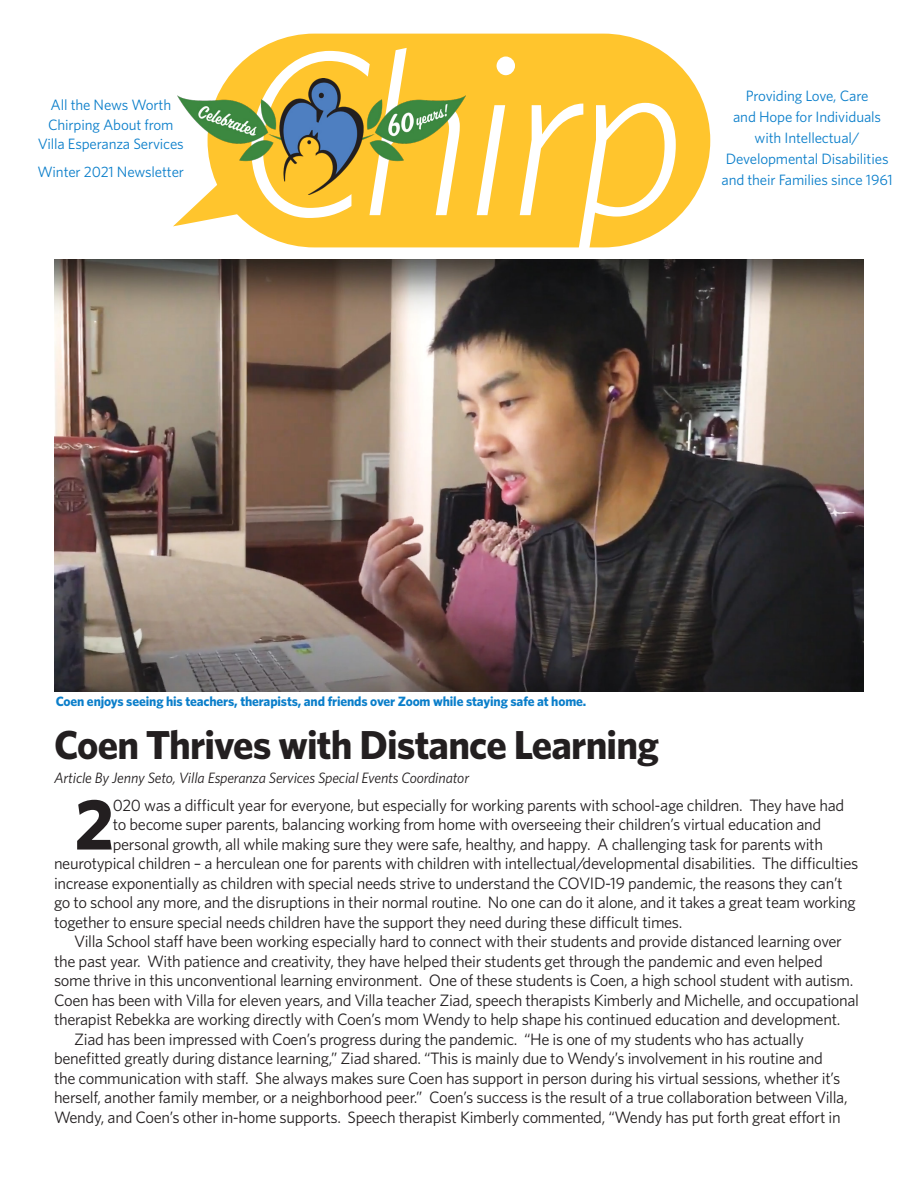
<style>
.page{position:relative;width:918px;height:1188px;background:#fff}
.page>*{position:absolute;margin:0;border:0;box-sizing:border-box;transform-origin:0 0}
.t1{font:700 72.45px "Whitney";color:#231f20}
.t2{font:700 40.5px "Whitney";letter-spacing:-.02em;color:#231f20}
.t3{font:16.5px/19.5px "Whitney";letter-spacing:-.02em;color:#231f20}
.t4{font:15px/21px "Whitney";letter-spacing:-.01em;color:#0a7eca;text-align:center}
.t5{font:italic 15px "Whitney";letter-spacing:-.01em;color:#231f20}
.t6{font:700 13.5px "Whitney";letter-spacing:-.01em;color:#0a7eca}
</style>
<div class="page">
<div style="left:208px;top:34px;width:502px;height:213px;background:#ffc52d;border-radius:107px"></div>
<svg style="left:173px;top:194px;width:71px;height:32px"></svg>
<svg style="left:251px;top:48px;width:425px;height:200px"></svg>
<img style="left:177px;top:79px;width:289px;height:115px">
<img style="left:54px;top:259px;width:810px;height:432px">
<p class="t4" style="left:51px;top:94px;width:122px">All the News Worth</p>
<p class="t4" style="left:48px;top:113px;width:127px">Chirping About from</p>
<p class="t4" style="left:38px;top:133px;width:147px">Villa Esperanza Services</p>
<p class="t4" style="left:38px;top:161px;width:148px">Winter 2021 Newsletter</p>
<p class="t4" style="left:746px;top:85px;width:124px">Providing Love, Care</p>
<p class="t4" style="left:733px;top:106px;width:150px">and Hope for Individuals</p>
<p class="t4" style="left:726px;top:127px;width:164px">with Intellectual/<br>Developmental Disabilities</p>
<p class="t4" style="left:722px;top:169px;width:173px">and their Families since 1961</p>
<p class="t6" style="left:56px;top:693px;width:532px">Coen enjoys seeing his teachers, therapists, and friends over Zoom while staying safe at home.</p>
<p class="t2" style="left:54px;top:718px;width:606px">Coen Thrives with Distance Learning</p>
<p class="t1" style="left:74px;top:776px;width:41px">2</p>
<p class="t3" style="left:113px;top:795px;width:733px">020 was a difficult year for everyone, but especially for working parents with school-age children. They have had</p>
<p class="t5" style="left:54px;top:768px;width:417px">Article By Jenny Seto, Villa Esperanza Services Special Events Coordinator</p>
<p class="t3" style="left:113px;top:814px;width:710px">to become super parents, balancing working from home with overseeing their children’s virtual education and</p>
<p class="t3" style="left:113px;top:834px;width:712px">personal growth, all while making sure they were safe, healthy, and happy. A challenging task for parents with</p>
<p class="t3" style="left:54px;top:853px;width:806px">neurotypical children – a herculean one for parents with children with intellectual/developmental disabilities. The difficulties</p>
<p class="t3" style="left:54px;top:873px;width:790px">increase exponentially as children with special needs strive to understand the COVID-19 pandemic, the reasons they can’t</p>
<p class="t3" style="left:54px;top:892px;width:803px">go to school any more, and the disruptions in their normal routine. No one can do it alone, and it takes a great team working</p>
<p class="t3" style="left:54px;top:912px;width:630px">together to ensure special needs children have the support they need during these difficult times.</p>
<p class="t3" style="left:54px;top:931px;width:807px;text-indent:20px">Villa School staff have been working especially hard to connect with their students and provide distanced learning over the past year. With patience and creativity, they have helped their students get through the pandemic and even helped some thrive in this unconventional learning environment. One of these students is Coen, a high school student with autism.<br>Coen has been with Villa for eleven years, and Villa teacher Ziad, speech therapists Kimberly and Michelle, and occupational therapist Rebekka are working directly with Coen’s mom Wendy to help shape his continued education and development.</p>
<p class="t3" style="left:54px;top:1029px;width:795px;text-indent:20px">Ziad has been impressed with Coen’s progress during the pandemic. “He is one of my students who has actually benefitted greatly during distance learning,” Ziad shared. “This is mainly due to Wendy’s involvement in his routine and the communication with staff. She always makes sure Coen has support in person during his virtual sessions, whether it’s herself, another family member, or a neighborhood peer.” Coen’s success is the result of a true collaboration between Villa, Wendy, and Coen’s other in-home supports. Speech therapist Kimberly commented, “Wendy has put forth great effort in</p>
</div>
